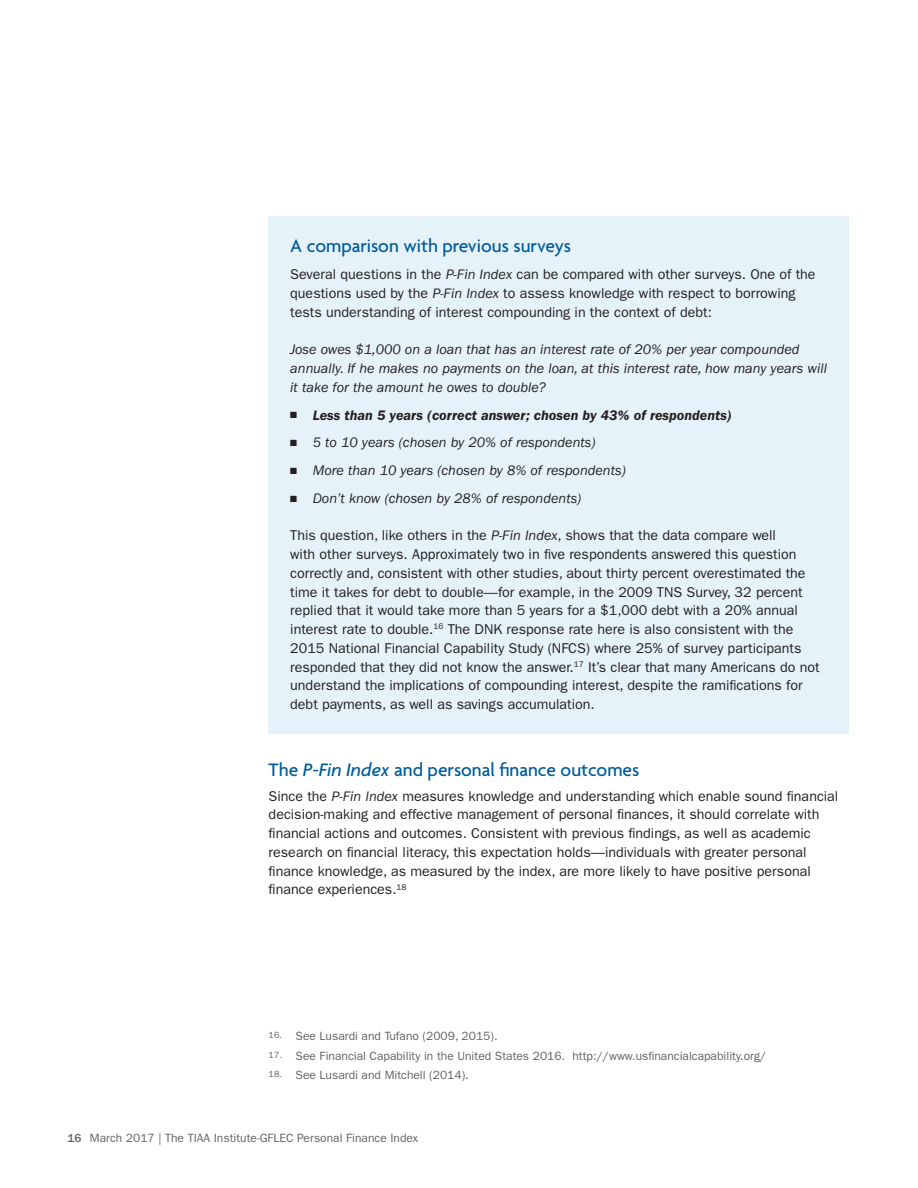
<style>
.page{position:relative;width:918px;height:1188px;background:#fff}
.page>*{position:absolute;margin:0;border:0;box-sizing:border-box;transform-origin:0 0}
._2B_Subtitle_4pt_Aft{font:500 19.5px "Agenda";color:#005c98}
._13A_Highlight_Box_T{font:500 19.5px "Agenda";color:#005c98}
._5A_Body_Text__FG_9{font:14.25px/18.8px "ITC Franklin Gothic Std";color:#231f20}
._5B_Body_Text_Before{font:italic 14.25px/18.8px "ITC Franklin Gothic Std";color:#231f20}
.t1{font:italic 600 14.25px "ITC Franklin Gothic Std";color:#231f20}
._8A_Footnote__FG_8_1{font:12px "ITC Franklin Gothic Std";color:#636366}
.s1{font-style:italic}
.s2{font-weight:500}
</style>
<div class="page">
<div style="left:269px;top:216px;width:580px;height:517px;background:#e5f2fa"></div>
<p class="_13A_Highlight_Box_T" style="left:290px;top:235px;width:282px">A comparison with previous surveys</p>
<p class="_5A_Body_Text__FG_9" style="left:290px;top:265px;width:527px">Several questions in the <span class="s1">P-Fin Index</span> can be compared with other surveys. One of the questions used by the <span class="s1">P-Fin Index</span> to assess knowledge with respect to borrowing tests understanding of interest compounding in the context of debt:</p>
<p class="_5B_Body_Text_Before" style="left:290px;top:340px;width:538px">Jose owes $1,000 on a loan that has an interest rate of 20% per year compounded annually. If he makes no payments on the loan, at this interest rate, how many years will it take for the amount he owes to double?</p>
<p class="t1" style="left:290px;top:407px;width:443px">■ Less than 5 years (correct answer; chosen by 43% of respondents)</p>
<p class="_5B_Body_Text_Before" style="left:290px;top:433px;width:307px">■ 5 to 10 years (chosen by 20% of respondents)</p>
<p class="_5B_Body_Text_Before" style="left:290px;top:461px;width:337px">■ More than 10 years (chosen by 8% of respondents)</p>
<p class="_5B_Body_Text_Before" style="left:290px;top:489px;width:293px">■ Don’t know (chosen by 28% of respondents)</p>
<p class="_5A_Body_Text__FG_9" style="left:290px;top:526px;width:531px">This question, like others in the <span class="s1">P-Fin Index</span>, shows that the data compare well<br>with other surveys. Approximately two in five respondents answered this question correctly and, consistent with other studies, about thirty percent overestimated the time it takes for debt to double—for example, in the 2009 TNS Survey, 32 percent replied that it would take more than 5 years for a $1,000 debt with a 20% annual interest rate to double.<sup>16</sup> The DNK response rate here is also consistent with the 2015 National Financial Capability Study (NFCS) where 25% of survey participants responded that they did not know the answer.<sup>17</sup> It’s clear that many Americans do not understand the implications of compounding interest, despite the ramifications for debt payments, as well as savings accumulation.</p>
<p class="_2B_Subtitle_4pt_Aft" style="left:269px;top:759px;width:372px">The <span class="s1">P-Fin Index</span> and personal finance outcomes</p>
<p class="_5A_Body_Text__FG_9" style="left:269px;top:786px;width:571px">Since the <span class="s1">P-Fin Index</span> measures knowledge and understanding which enable sound financial decision-making and effective management of personal finances, it should correlate with financial actions and outcomes. Consistent with previous findings, as well as academic research on financial literacy, this expectation holds—individuals with greater personal finance knowledge, as measured by the index, are more likely to have positive personal finance experiences.<sup>18</sup></p>
<p class="_8A_Footnote__FG_8_1" style="left:269px;top:1029px;width:230px"><sup>16.</sup> See Lusardi and Tufano (2009, 2015).</p>
<p class="_8A_Footnote__FG_8_1" style="left:269px;top:1049px;width:499px"><sup>17.</sup> See Financial Capability in the United States 2016. http://www.usfinancialcapability.org/</p>
<p class="_8A_Footnote__FG_8_1" style="left:269px;top:1068px;width:202px"><sup>18.</sup> See Lusardi and Mitchell (2014).</p>
<p class="_8A_Footnote__FG_8_1" style="left:68px;top:1131px;width:352px"><span class="s2">16</span> March 2017 | The TIAA Institute-GFLEC Personal Finance Index</p>
</div>
